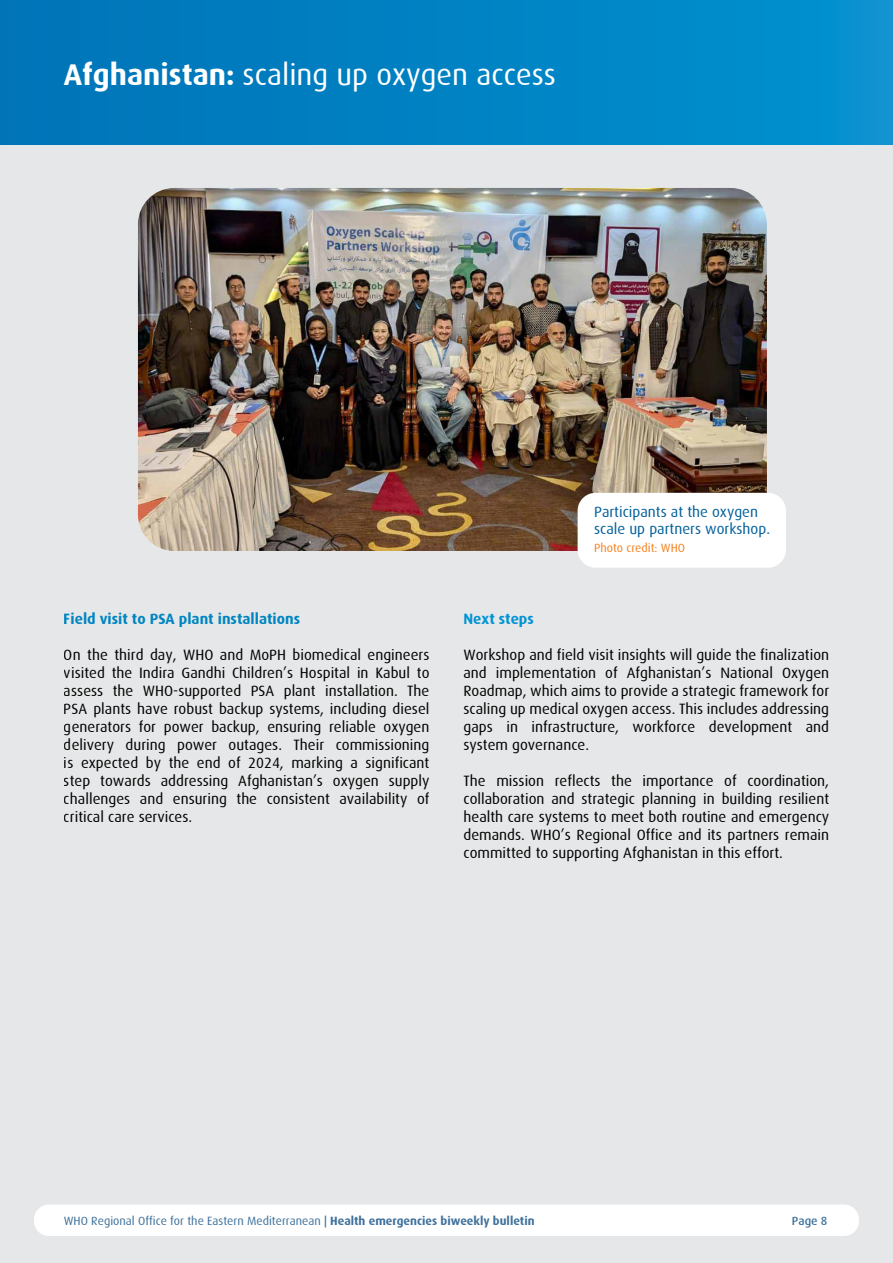
<style>
.page{position:relative;width:893px;height:1263px;background:#fff}
.page>*{position:absolute;margin:0;border:0;box-sizing:border-box;transform-origin:0 0}
.t1{font:30px "Dax";color:#fff}
.t2{font:15px/18px "Dax";color:#000}
.t3{font:15px/17.4px "Dax";color:#00609b}
.t4{font:700 15px "Dax";color:#0093d5}
.t5{font:12px "Dax";color:#3e719c}
.t6{font:12px "Dax";color:#f58220}
.t7{font:500 12px "Dax";color:#3e719c}
.s1{font-weight:700}
.s2{font-weight:500}
</style>
<div class="page">
<div style="left:0;top:113px;width:893px;height:1150px;background:#e6e7e8"></div>
<div style="left:0;top:0;width:893px;height:145px;background:linear-gradient(to right,#0073b7,#0392d0)"></div>
<div style="left:34px;top:1204px;width:825px;height:32px;background:#fff;border-radius:15px"></div>
<img style="left:138px;top:188px;width:629px;height:363px">
<div style="left:578px;top:493px;width:208px;height:75px;background:#fff;border-radius:18px"></div>
<h1 class="t1" style="left:64px;top:58px;width:494px"><span class="s1">Afghanistan:</span> scaling up oxygen access</h1>
<p class="t3" style="left:594px;top:503px;width:177px">Participants at the oxygen scale up partners workshop.</p>
<p class="t6" style="left:594px;top:541px;width:93px">Photo credit: WHO</p>
<p class="t4" style="left:64px;top:610px;width:238px">Field visit to PSA plant installations</p>
<p class="t2" style="left:64px;top:646px;width:367px;text-align:right">On the third day, WHO and MoPH biomedical engineers to</p>
<p class="t2" style="left:232px;top:664px;width:63px">Children s’</p>
<p class="t2" style="left:64px;top:664px;width:43px">visited</p>
<p class="t2" style="left:112px;top:664px;width:22px">the</p>
<p class="t2" style="left:139px;top:664px;width:37px">Indira</p>
<p class="t2" style="left:182px;top:664px;width:45px">Gandhi</p>
<p class="t2" style="left:300px;top:664px;width:52px">Hospital</p>
<p class="t2" style="left:375px;top:664px;width:36px">Kabul</p>
<p class="t2" style="left:357px;top:664px;width:13px">in</p>
<p class="t2" style="left:113px;top:682px;width:22px">the</p>
<p class="t2" style="left:143px;top:682px;width:100px">WHO-supported</p>
<p class="t2" style="left:284px;top:682px;width:33px">plant</p>
<p class="t2" style="left:325px;top:682px;width:74px">installation.</p>
<p class="t2" style="left:407px;top:682px;width:24px">The</p>
<p class="t2" style="left:251px;top:682px;width:25px">PSA</p>
<p class="t2" style="left:64px;top:682px;width:41px">assess</p>
<p class="t2" style="left:64px;top:700px;width:367px">PSA plants have robust backup systems, including diesel</p>
<p class="t2" style="left:384px;top:718px;width:47px">oxygen</p>
<p class="t2" style="left:139px;top:718px;width:19px">for</p>
<p class="t2" style="left:211px;top:718px;width:50px">backup,</p>
<p class="t2" style="left:329px;top:718px;width:48px">reliable</p>
<p class="t2" style="left:267px;top:718px;width:56px">ensuring</p>
<p class="t2" style="left:64px;top:718px;width:69px">generators</p>
<p class="t2" style="left:164px;top:718px;width:41px">power</p>
<p class="t2" style="left:64px;top:736px;width:52px">delivery</p>
<p class="t2" style="left:126px;top:736px;width:42px">during</p>
<p class="t2" style="left:177px;top:736px;width:41px">power</p>
<p class="t2" style="left:229px;top:736px;width:55px">outages.</p>
<p class="t2" style="left:294px;top:736px;width:32px">Their</p>
<p class="t2" style="left:336px;top:736px;width:95px">commissioning</p>
<p class="t2" style="left:64px;top:754px;width:11px">is</p>
<p class="t2" style="left:81px;top:754px;width:59px">expected</p>
<p class="t2" style="left:146px;top:754px;width:17px">by</p>
<p class="t2" style="left:169px;top:754px;width:22px">the</p>
<p class="t2" style="left:197px;top:754px;width:25px">end</p>
<p class="t2" style="left:228px;top:754px;width:14px">of</p>
<p class="t2" style="left:248px;top:754px;width:37px">2024,</p>
<p class="t2" style="left:291px;top:754px;width:53px">marking</p>
<p class="t2" style="left:350px;top:754px;width:9px">a</p>
<p class="t2" style="left:366px;top:754px;width:65px">significant</p>
<p class="t2" style="left:64px;top:772px;width:28px">step</p>
<p class="t2" style="left:100px;top:772px;width:52px">towards</p>
<p class="t2" style="left:161px;top:772px;width:69px">addressing</p>
<p class="t2" style="left:238px;top:772px;width:86px">Afghanistan s’</p>
<p class="t2" style="left:333px;top:772px;width:47px">oxygen</p>
<p class="t2" style="left:389px;top:772px;width:42px">supply</p>
<p class="t2" style="left:64px;top:790px;width:130px">challenges<br>critical care services.</p>
<p class="t2" style="left:140px;top:790px;width:25px">and</p>
<p class="t2" style="left:173px;top:790px;width:56px">ensuring</p>
<p class="t2" style="left:236px;top:790px;width:22px">the</p>
<p class="t2" style="left:267px;top:790px;width:65px">consistent</p>
<p class="t2" style="left:339px;top:790px;width:69px">availability</p>
<p class="t2" style="left:417px;top:790px;width:14px">of</p>
<p class="t4" style="left:463px;top:610px;width:72px">Next steps</p>
<p class="t2" style="left:463px;top:646px;width:367px;text-align:right">Workshop and field visit insights will guide the finalization<br>Oxygen</p>
<p class="t2" style="left:627px;top:664px;width:86px">Afghanistan s’</p>
<p class="t2" style="left:463px;top:664px;width:25px">and</p>
<p class="t2" style="left:463px;top:682px;width:367px">Roadmap, which aims to provide a strategic framework for</p>
<p class="t2" style="left:463px;top:700px;width:367px">scaling up medical oxygen access. This includes addressing</p>
<p class="t2" style="left:806px;top:718px;width:25px">and</p>
<p class="t2" style="left:496px;top:664px;width:102px">implementation</p>
<p class="t2" style="left:605px;top:664px;width:14px">of</p>
<p class="t2" style="left:720px;top:664px;width:54px">National</p>
<p class="t2" style="left:532px;top:718px;width:89px">infrastructure,</p>
<p class="t2" style="left:633px;top:718px;width:64px">workforce</p>
<p class="t2" style="left:709px;top:718px;width:85px">development</p>
<p class="t2" style="left:506px;top:718px;width:13px">in</p>
<p class="t2" style="left:463px;top:718px;width:127px">gaps<br>system governance.</p>
<p class="t2" style="left:463px;top:772px;width:24px">The</p>
<p class="t2" style="left:496px;top:772px;width:49px">mission</p>
<p class="t2" style="left:555px;top:772px;width:47px">reflects</p>
<p class="t2" style="left:611px;top:772px;width:22px">the</p>
<p class="t2" style="left:643px;top:772px;width:72px">importance</p>
<p class="t2" style="left:724px;top:772px;width:14px">of</p>
<p class="t2" style="left:747px;top:772px;width:83px">coordination,</p>
<p class="t2" style="left:463px;top:790px;width:367px">collaboration<br>health care systems to meet both routine and emergency demands. WHO s’ Regional Office and its partners remain committed to supporting Afghanistan in this effort.</p>
<p class="t2" style="left:551px;top:790px;width:25px">and</p>
<p class="t2" style="left:642px;top:790px;width:56px">planning</p>
<p class="t2" style="left:722px;top:790px;width:52px">building</p>
<p class="t2" style="left:779px;top:790px;width:52px">resilient</p>
<p class="t2" style="left:582px;top:790px;width:55px">strategic</p>
<p class="t2" style="left:703px;top:790px;width:13px">in</p>
<p class="t5" style="left:64px;top:1214px;width:472px">WHO Regional Office for the Eastern Mediterranean <span class="s2">|</span> <span class="s1">Health emergencies biweekly bulletin</span></p>
<p class="t7" style="left:792px;top:1214px;width:37px">Page 8</p>
</div>
